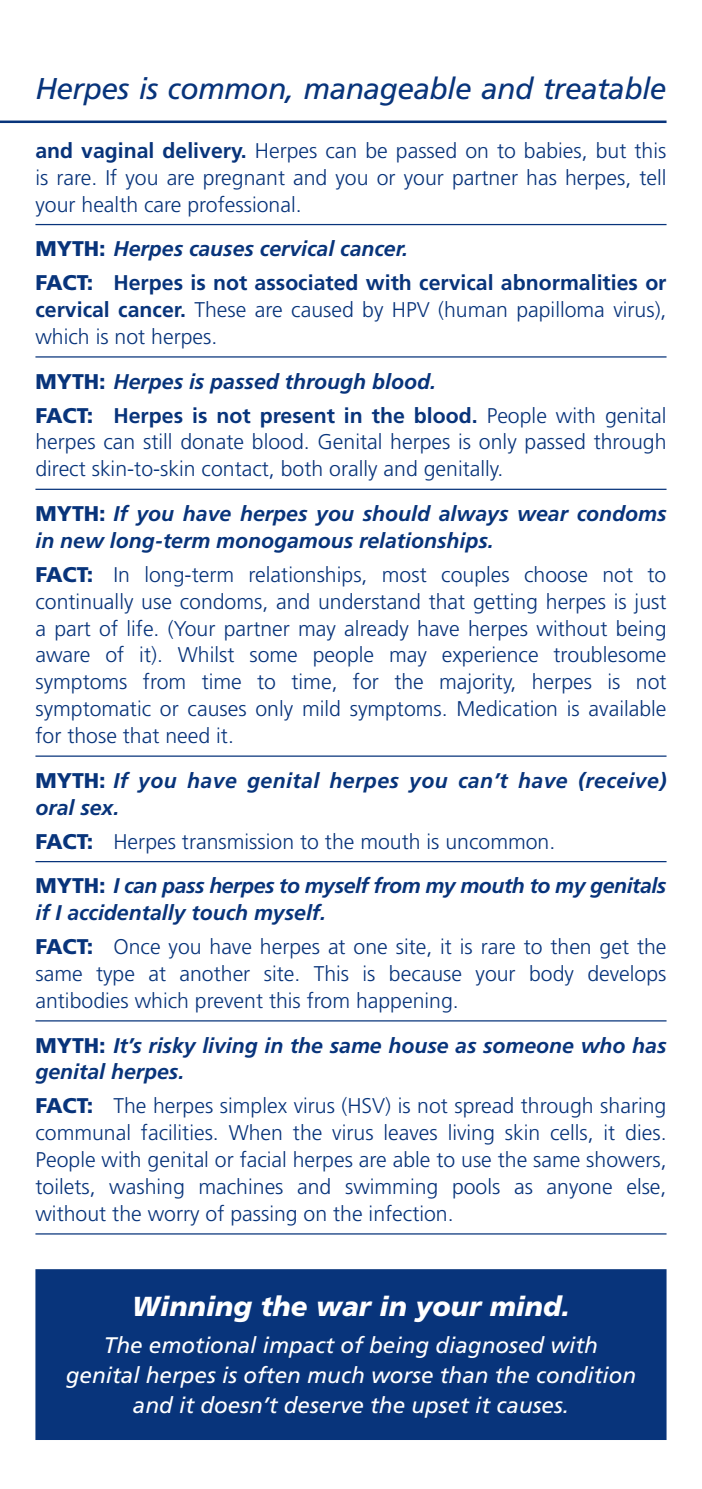
<style>
.page{position:relative;width:702px;height:1489px;background:#fff}
.page>*{position:absolute;margin:0;border:0;box-sizing:border-box;transform-origin:0 0}
.t1{font:italic 30px "Frutiger";letter-spacing:-.02em;color:#08347b}
.t2{font:italic 900 27.5px "Frutiger";color:#fff}
.t3{font:italic 22.5px/30px "Frutiger";color:#fff;text-align:center}
.t4{font:300 21.25px/27px "Frutiger";color:#08347b}
.t5{font:700 21.25px/34px "Frutiger";color:#08347b}
.t6{font:italic 700 21.25px/27px "Frutiger";color:#08347b}
.t7{font:italic 700 21.25px/44.5px "Frutiger";letter-spacing:-.02em;color:#08347b}
.t8{font:italic 700 21.25px/27px "Frutiger";letter-spacing:.02em;color:#08347b}
.s1{font-weight:700}
.s2{font-weight:900}
.s3{font-style:italic}
.s4{font-weight:300}
.s5{font-weight:900;font-style:normal}
.s6{font-weight:300;font-style:normal}
.s7{font-weight:700;font-style:italic}
</style>
<div class="page">
<hr style="left:35px;top:224px;width:631px;height:1px;background:#08347b">
<hr style="left:35px;top:356px;width:631px;height:1px;background:#08347b">
<hr style="left:35px;top:488px;width:631px;height:2px;background:#08347b">
<hr style="left:35px;top:755px;width:631px;height:1px;background:#08347b">
<hr style="left:35px;top:861px;width:631px;height:1px;background:#08347b">
<hr style="left:35px;top:1020px;width:631px;height:1px;background:#08347b">
<hr style="left:35px;top:1233px;width:631px;height:1px;background:#08347b">
<div style="left:37px;top:1270px;width:628px;height:168px;background:#08347b"></div>
<div style="left:35px;top:1268px;width:631px;height:171px;border:2px solid #08347b"></div>
<hr style="left:0;top:120px;width:666px;height:3px;background:#08347b">
<h1 class="t1" style="left:35px;top:71px;width:632px">Herpes is common, manageable and treatable</h1>
<p class="t4" style="left:35px;top:137px;width:632px;text-align:justify"><span class="s1">and vaginal delivery.</span> Herpes can be passed on to babies, but this is rare. If you are pregnant and you or your partner has herpes, tell your health care professional.</p>
<p class="t5" style="left:35px;top:232px;width:632px"><span class="s2">MYTH:</span> <span class="s3">Herpes causes cervical cancer.<br></span><span class="s2">FACT:</span> Herpes is not associated with cervical abnormalities or</p>
<p class="t4" style="left:35px;top:296px;width:632px"><span class="s1">cervical cancer.</span> These are caused by HPV (human papilloma virus), which is not herpes.</p>
<p class="t5" style="left:35px;top:364px;width:632px"><span class="s2">MYTH:</span> <span class="s3">Herpes is passed through blood.<br></span><span class="s2">FACT:</span> Herpes is not present in the blood. <span class="s4">People with genital</span></p>
<p class="t4" style="left:35px;top:429px;width:632px">herpes can still donate blood. Genital herpes is only passed through direct skin-to-skin contact, both orally and genitally.</p>
<p class="t6" style="left:35px;top:500px;width:632px"><span class="s5">MYTH:</span> If you have herpes you should always wear condoms in new long-term monogamous relationships.</p>
<p class="t4" style="left:35px;top:561px;width:632px;text-align:justify"><span class="s2">FACT:</span> In long-term relationships, most couples choose not to continually use condoms, and understand that getting herpes is just a part of life. (Your partner may already have herpes without being aware of it). Whilst some people may experience troublesome symptoms from time to time, for the majority, herpes is not symptomatic or causes only mild symptoms. Medication is available for those that need it.</p>
<p class="t8" style="left:35px;top:767px;width:632px"><span class="s5">MYTH:</span> If you have genital herpes you can’t have (receive) oral sex.</p>
<p class="t7" style="left:35px;top:819px;width:632px"><span class="s5">FACT:</span> <span class="s6">Herpes transmission to the mouth is uncommon.<br></span><span class="s5">MYTH:</span> I can pass herpes to myself from my mouth to my genitals</p>
<p class="t4" style="left:35px;top:896px;width:632px;line-height:34px"><span class="s7">if I accidentally touch myself.<br></span><span class="s2">FACT:</span> Once you have herpes at one site, it is rare to then get the</p>
<p class="t4" style="left:35px;top:960px;width:632px">same type at another site. This is because your body develops antibodies which prevent this from happening.</p>
<p class="t6" style="left:35px;top:1031px;width:632px"><span class="s5">MYTH:</span> It’s risky living in the same house as someone who has genital herpes.</p>
<p class="t4" style="left:35px;top:1092px;width:632px;text-align:justify"><span class="s2">FACT:</span> The herpes simplex virus (HSV) is not spread through sharing communal facilities. When the virus leaves living skin cells, it dies.<br>People with genital or facial herpes are able to use the same showers, toilets, washing machines and swimming pools as anyone else, without the worry of passing on the infection.</p>
<p class="t2" style="left:132px;top:1290px;width:439px">Winning the war in your mind.</p>
<p class="t3" style="left:66px;top:1330px;width:572px">The emotional impact of being diagnosed with genital herpes is often much worse than the condition and it doesn’t deserve the upset it causes.</p>
</div>
